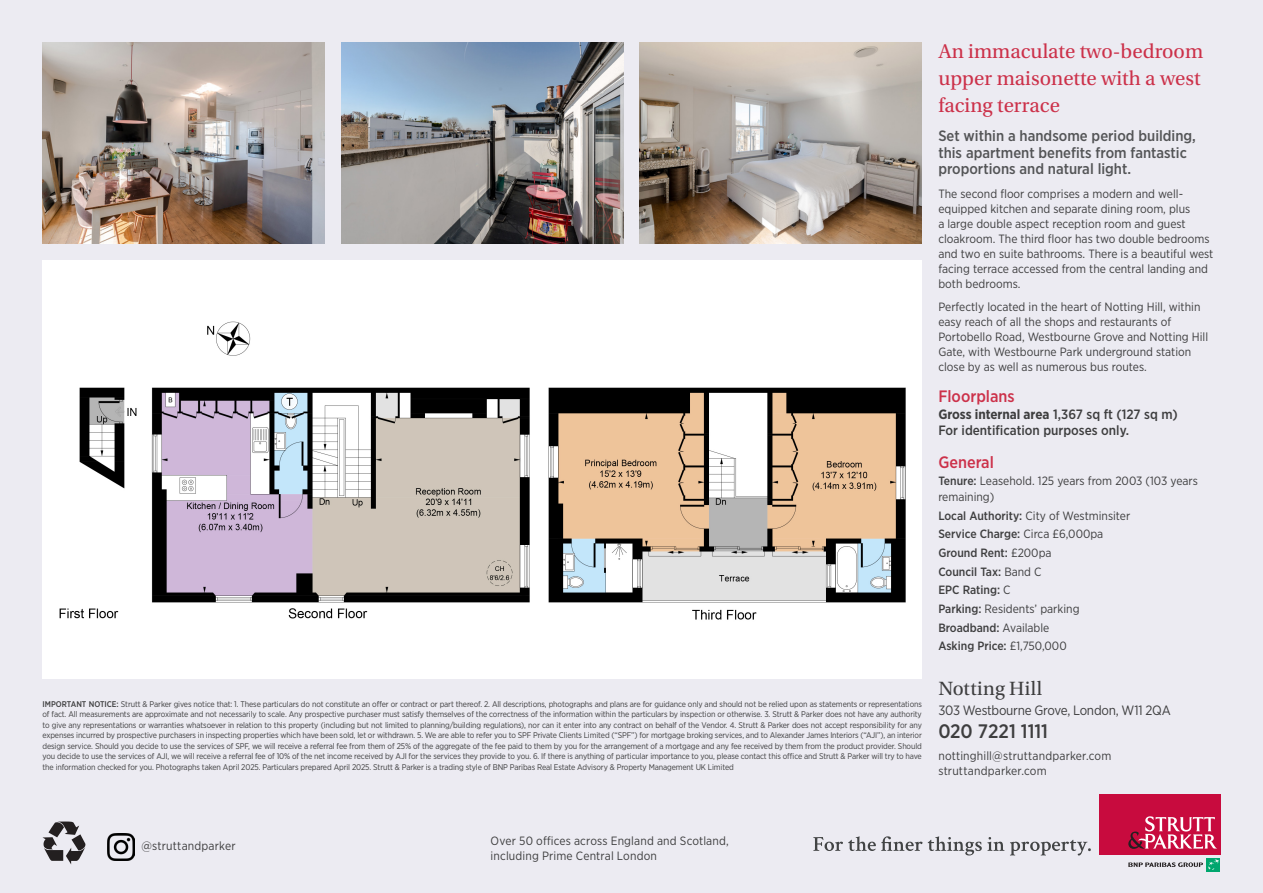
<style>
.page{position:relative;width:1263px;height:893px;background:#ecebf2}
.page>*{position:absolute;margin:0;border:0;box-sizing:border-box;transform-origin:0 0}
.Strapline{font:21px/27px "Utopia Std";color:#cc314a}
.page4_branch{font:20.25px "Utopia Std";letter-spacing:.02em;color:#3e3e3f}
.page4_phone{font:500 19.5px "Gotham Narrow";letter-spacing:-.005em;color:#3e3e3f}
.page2_Header{font:500 16.5px "Gotham Narrow";color:#cc314a}
.Page_2-long_strapline{font:500 15px/16.5px "Gotham Narrow";color:#545557}
.page2_Header-2{font:500 13.5px/16.5px "Gotham Narrow";color:#3e3e3f}
.page4_address{font:13.5px "Gotham Narrow";letter-spacing:-.02em;color:#3e3e3f}
.page2_Body{font:12px/15px "Gotham Narrow";color:#3e3e3f}
.page2_Body-2{font:500 12px "Gotham Narrow";color:#3e3e3f}
.page4_office{font:12px/15px "Gotham Narrow";letter-spacing:.015em;color:#3e3e3f}
.page4_website{font:12px "Gotham Narrow";letter-spacing:.015em;color:#3e3e3f}
.page4_email{font:12px "Gotham Narrow";letter-spacing:.015em;color:#3e3e3f}
.page4_inheader{font:8.25px/10.5px "Gotham Narrow";letter-spacing:-.015em;color:#3e3e3f;text-align:justify}
.s1{font-weight:500}
.s2{font-weight:700}
.s3{font-weight:400}
</style>
<div class="page">
<div style="left:43px;top:260px;width:879px;height:419px;background:#fff"></div>
<img style="left:59px;top:321px;width:847px;height:299px">
<img style="left:108px;top:834px;width:27px;height:27px">
<img style="left:640px;top:43px;width:282px;height:200px">
<img style="left:341px;top:43px;width:282px;height:200px">
<img style="left:43px;top:43px;width:282px;height:200px">
<svg style="left:43px;top:821px;width:42px;height:43px"></svg>
<svg style="left:813px;top:836px;width:278px;height:19px"></svg>
<div style="left:1206px;top:858px;width:14px;height:14px;background:#00a66e"></div>
<svg style="left:1128px;top:859px;width:91px;height:11px"></svg>
<div style="left:1099px;top:794px;width:121px;height:60px;background:#c80b3e"></div>
<svg style="left:1128px;top:816px;width:89px;height:33px"></svg>
<p class="page4_inheader" style="left:43px;top:698px;width:881px"><span class="s1">IMPORTANT NOTICE:</span> Strutt &amp; Parker gives notice that: 1. These particulars do not constitute an offer or contract or part thereof. 2. All descriptions, photographs and plans are for guidance only and should not be relied upon as statements or representations of fact. All measurements are approximate and not necessarily to scale. Any prospective purchaser must satisfy themselves of the correctness of the information within the particulars by inspection or otherwise. 3. Strutt &amp; Parker does not have any authority to give any representations or warranties whatsoever in relation to this property (including but not limited to planning/building regulations), nor can it enter into any contract on behalf of the Vendor. 4. Strutt &amp; Parker does not accept responsibility for any expenses incurred by prospective purchasers in inspecting properties which have been sold, let or withdrawn. 5. We are able to refer you to SPF Private Clients Limited (“SPF”) for mortgage broking services, and to Alexander James Interiors (“AJI”), an interior design service. Should you decide to use the services of SPF, we will receive a referral fee from them of 25% of the aggregate of the fee paid to them by you for the arrangement of a mortgage and any fee received by them from the product provider. Should you decide to use the services of AJI, we will receive a referral fee of 10% of the net income received by AJI for the services they provide to you. 6. If there is anything of particular importance to you, please contact this office and Strutt &amp; Parker will try to have the information checked for you. Photographs taken April 2025. Particulars prepared April 2025. Strutt &amp; Parker is a trading style of BNP Paribas Real Estate Advisory &amp; Property Management UK Limited</p>
<p class="Strapline" style="left:938px;top:38px;width:266px">An immaculate two-bedroom upper maisonette with a west facing terrace</p>
<p class="Page_2-long_strapline" style="left:938px;top:127px;width:259px">Set within a handsome period building, this apartment benefits from fantastic proportions and natural light.</p>
<p class="page2_Body" style="left:938px;top:186px;width:277px">The second floor comprises a modern and well&shy;equipped kitchen and separate dining room, plus<br>a large double aspect reception room and guest cloakroom. The third floor has two double bedrooms and two en suite bathrooms. There is a beautiful west facing terrace accessed from the central landing and both bedrooms.</p>
<p class="page2_Body" style="left:938px;top:299px;width:271px">Perfectly located in the heart of Notting Hill, within easy reach of all the shops and restaurants of Portobello Road, Westbourne Grove and Notting Hill Gate, with Westbourne Park underground station close by as well as numerous bus routes.</p>
<p class="page2_Header" style="left:938px;top:386px;width:78px">Floorplans</p>
<p class="page2_Header-2" style="left:938px;top:405px;width:241px"><span class="s2">Gross internal area</span> 1,367 sq ft (127 sq m)<br>For identification purposes only.</p>
<p class="page2_Header" style="left:938px;top:452px;width:57px">General</p>
<p class="page2_Body" style="left:938px;top:472px;width:261px;line-height:16.5px"><span class="s1">Tenure:</span> Leasehold. 125 years from 2003 (103 years remaining)</p>
<p class="page2_Body" style="left:938px;top:508px;width:193px"><span class="s1">Local Authority:</span> City of Westminsiter</p>
<p class="page2_Body-2" style="left:938px;top:527px;width:166px">Service Charge: <span class="s3">Circa £6,000pa</span></p>
<p class="page2_Body-2" style="left:938px;top:545px;width:115px">Ground Rent: <span class="s3">£200pa</span></p>
<p class="page2_Body-2" style="left:938px;top:564px;width:105px">Council Tax: <span class="s3">Band C</span></p>
<p class="page2_Body-2" style="left:938px;top:582px;width:74px">EPC Rating: <span class="s3">C</span></p>
<p class="page2_Body" style="left:938px;top:601px;width:143px"><span class="s1">Parking:</span> Residents’ parking</p>
<p class="page2_Body-2" style="left:938px;top:620px;width:113px">Broadband: <span class="s3">Available</span></p>
<p class="page2_Body-2" style="left:938px;top:638px;width:130px">Asking Price: <span class="s3">£1,750,000</span></p>
<p class="page4_branch" style="left:938px;top:678px;width:105px">Notting Hill</p>
<p class="page4_address" style="left:938px;top:701px;width:234px">303 Westbourne Grove, London, W11 2QA</p>
<p class="page4_phone" style="left:938px;top:719px;width:111px">020 7221 1111</p>
<p class="page4_email" style="left:938px;top:748px;width:174px">nottinghill@struttandparker.com</p>
<p class="page4_website" style="left:938px;top:763px;width:110px">struttandparker.com</p>
<p class="page4_website" style="left:141px;top:839px;width:96px">@struttandparker</p>
<p class="page4_office" style="left:491px;top:833px;width:240px">Over 50 offices across England and Scotland, including Prime Central London</p>
</div>
